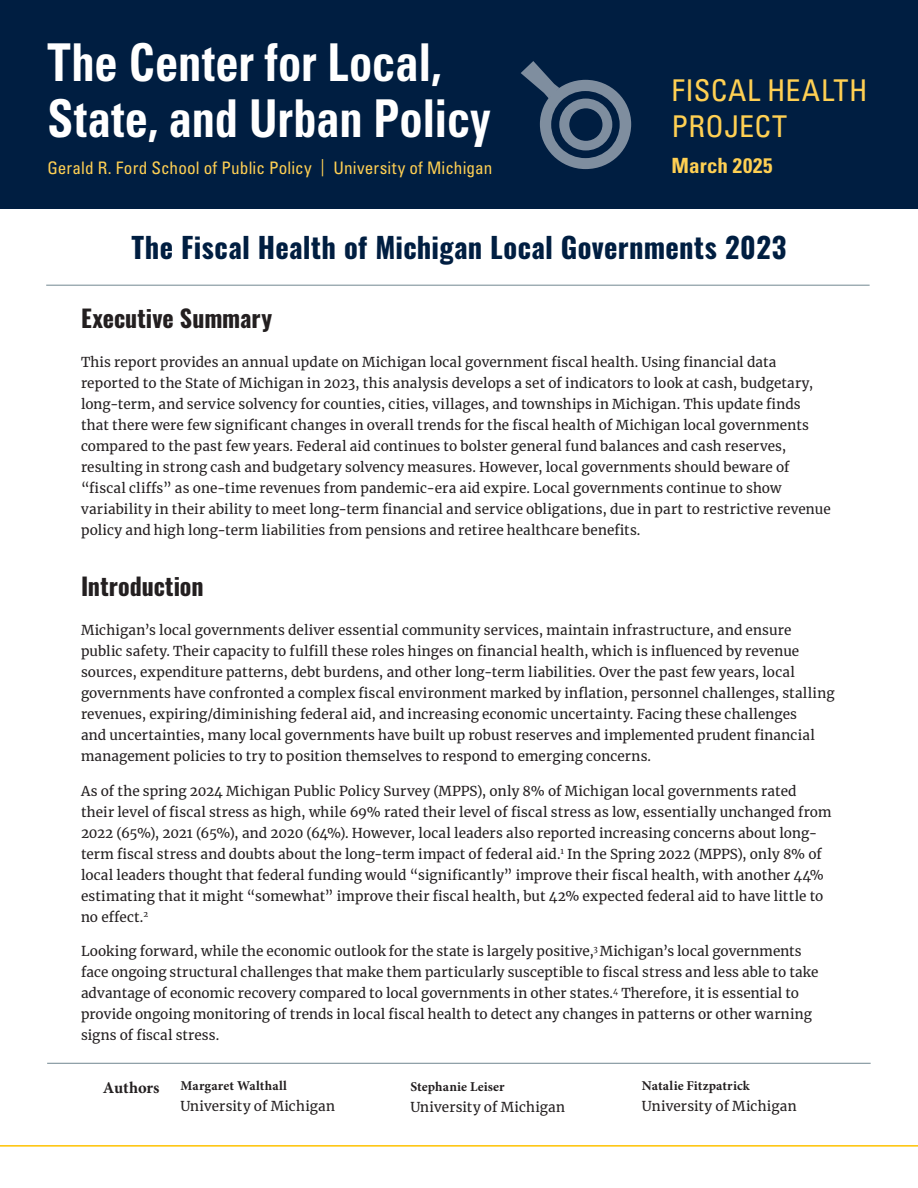
<style>
.page{position:relative;width:918px;height:1188px;background:#fff}
.page>*{position:absolute;margin:0;border:0;box-sizing:border-box;transform-origin:0 0}
.t1{font:700 condensed 52.2px "Univers LT Std";color:#fff;scale:.89 1}
.t2{font:condensed 30px/36px "Univers LT Std";letter-spacing:.015em;color:#ffd053}
.t3{font:700 28.5px "Oswald";letter-spacing:.01em;color:#001e41}
.sub_title{font:700 24px "Oswald";color:#231f20}
.t4{font:700 condensed 21px "Univers LT Std";letter-spacing:.015em;color:#ffd053}
.t5{font:condensed 17.25px "Univers LT Std";letter-spacing:.005em;color:#ffd053}
.t6{font:700 16.5px "Minion Pro";letter-spacing:-.01em;color:#231f20}
.sub_title-2{font:13.5px/21px "Merriweather";letter-spacing:.01em;color:#231f20}
.s1{font-family:"Minion Pro";font-weight:700}
</style>
<div class="page">
<hr style="left:0;top:1145px;width:918px;height:2px;background:#fec200">
<div style="left:0;top:0;width:918px;height:208px;background:#001e41"></div>
<svg style="left:521px;top:61px;width:110px;height:108px"></svg>
<hr style="left:47px;top:1063px;width:824px;height:1px;background:#718791">
<hr style="left:46px;top:285px;width:824px;height:1px;background:#718791">
<p class="t1" style="left:47px;top:31px;width:444px">The Center for Local,</p>
<p class="t1" style="left:47px;top:87px;width:500px">State, and Urban Policy</p>
<p class="t5" style="left:47px;top:157px;width:446px">Gerald R. Ford School of Public Policy | University of Michigan</p>
<p class="t2" style="left:672px;top:72px;width:197px">FISCAL HEALTH<br>PROJECT</p>
<p class="t4" style="left:672px;top:152px;width:103px">March 2025</p>
<p class="t3" style="left:132px;top:233px;width:656px">The Fiscal Health of Michigan Local Governments 2023</p>
<p class="sub_title" style="left:81px;top:305px;width:193px">Executive Summary</p>
<p class="sub_title-2" style="left:81px;top:351px;width:751px">This report provides an annual update on Michigan local government fiscal health. Using financial data reported to the State of Michigan in 2023, this analysis develops a set of indicators to look at cash, budgetary, long-term, and service solvency for counties, cities, villages, and townships in Michigan. This update finds that there were few significant changes in overall trends for the fiscal health of Michigan local governments compared to the past few years. Federal aid continues to bolster general fund balances and cash reserves, resulting in strong cash and budgetary solvency measures. However, local governments should beware of “fiscal cliffs” as one-time revenues from pandemic-era aid expire. Local governments continue to show variability in their ability to meet long-term financial and service obligations, due in part to restrictive revenue policy and high long-term liabilities from pensions and retiree healthcare benefits.</p>
<p class="sub_title" style="left:81px;top:574px;width:124px">Introduction</p>
<p class="sub_title-2" style="left:81px;top:619px;width:755px">Michigan’s local governments deliver essential community services, maintain infrastructure, and ensure public safety. Their capacity to fulfill these roles hinges on financial health, which is influenced by revenue sources, expenditure patterns, debt burdens, and other long-term liabilities. Over the past few years, local governments have confronted a complex fiscal environment marked by inflation, personnel challenges, stalling revenues, expiring/diminishing federal aid, and increasing economic uncertainty. Facing these challenges<br>and uncertainties, many local governments have built up robust reserves and implemented prudent financial management policies to try to position themselves to respond to emerging concerns.</p>
<p class="sub_title-2" style="left:81px;top:780px;width:752px">As of the spring 2024 Michigan Public Policy Survey (MPPS), only 8% of Michigan local governments rated their level of fiscal stress as high, while 69% rated their level of fiscal stress as low, essentially unchanged from 2022 (65%), 2021 (65%), and 2020 (64%). However, local leaders also reported increasing concerns about long&shy;term fiscal stress and doubts about the long-term impact of federal aid.<sup>1</sup> In the Spring 2022 (MPPS), only 8% of local leaders thought that federal funding would “significantly” improve their fiscal health, with another 44% estimating that it might “somewhat” improve their fiscal health, but 42% expected federal aid to have little to no effect.<sup>2</sup></p>
<p class="sub_title-2" style="left:81px;top:940px;width:739px">Looking forward, while the economic outlook for the state is largely positive,<sup>3</sup> Michigan’s local governments face ongoing structural challenges that make them particularly susceptible to fiscal stress and less able to take advantage of economic recovery compared to local governments in other states.<sup>4</sup> Therefore, it is essential to provide ongoing monitoring of trends in local fiscal health to detect any changes in patterns or other warning signs of fiscal stress.</p>
<p class="t6" style="left:103px;top:1076px;width:58px">Authors</p>
<p class="sub_title-2" style="left:642px;top:1075px;width:156px"><span class="s1">Natalie Fitzpatrick<br></span>University of Michigan</p>
<p class="sub_title-2" style="left:180px;top:1075px;width:156px"><span class="s1">Margaret Walthall<br></span>University of Michigan</p>
<p class="sub_title-2" style="left:410px;top:1075px;width:156px"><span class="s1">Stephanie Leiser<br></span>University of Michigan</p>
</div>
